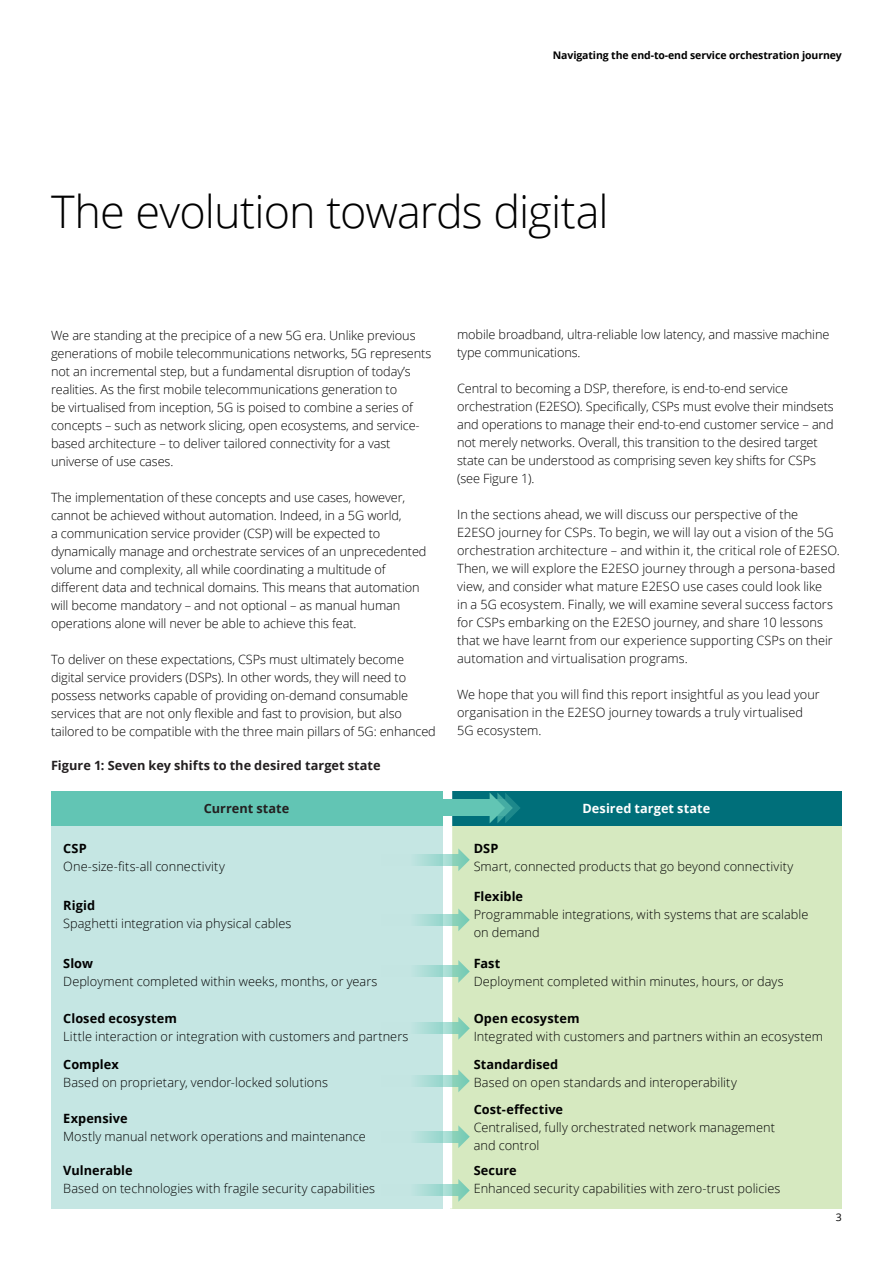
<style>
.page{position:relative;width:893px;height:1263px;background:#fff}
.page>*{position:absolute;margin:0;border:0;box-sizing:border-box;transform-origin:0 0}
.Story_heading_light__37_42pt{font:300 45px "Open Sans";letter-spacing:-.02em;color:#010101}
.Body_copy__8_5_12pt{font:300 12.75px/18px "Open Sans";letter-spacing:-.01em;color:#010101}
.Body_copy__8_5_12pt-2{font:700 12.75px "Open Sans";letter-spacing:.005em;color:#010101}
.Subhead_B__8_5_12pt{font:700 12.75px "Open Sans";letter-spacing:.005em;color:#010101}
.Image_caption__8_5_12pt{font:700 12.75px "Open Sans";letter-spacing:.005em;color:#231f20}
.Subhead_A__8_5_12pt{font:700 12.75px "Open Sans";letter-spacing:.005em;color:#fff}
.Subhead_A__8_5_12pt-2{font:700 12.75px "Open Sans";color:#231f20}
.t1{font:700 10.5px "Open Sans";letter-spacing:-.01em;color:#010101}
.t2{font:10.5px "Open Sans";color:#010101}
</style>
<div class="page">
<div style="left:51px;top:791px;width:391px;height:35px;background:#62c5b4"></div>
<div style="left:51px;top:826px;width:391px;height:382px;background:#c5e6e3"></div>
<div style="left:451px;top:791px;width:391px;height:35px;background:#006f7a"></div>
<div style="left:451px;top:826px;width:391px;height:382px;background:#d6e9c0"></div>
<hr style="left:449px;top:791px;width:3px;height:35px;background:#fff">
<hr style="left:449px;top:826px;width:3px;height:382px;background:#fff">
<div style="left:401px;top:800px;width:105px;height:16px;background:#62c5b4"></div>
<svg style="left:490px;top:793px;width:30px;height:30px"></svg>
<svg style="left:416px;top:854px;width:42px;height:12px"></svg>
<svg style="left:458px;top:848px;width:12px;height:23px"></svg>
<svg style="left:416px;top:914px;width:42px;height:12px"></svg>
<svg style="left:458px;top:908px;width:12px;height:23px"></svg>
<svg style="left:416px;top:965px;width:42px;height:12px"></svg>
<svg style="left:458px;top:960px;width:12px;height:23px"></svg>
<svg style="left:416px;top:1022px;width:42px;height:12px"></svg>
<svg style="left:458px;top:1017px;width:12px;height:23px"></svg>
<svg style="left:416px;top:1075px;width:42px;height:12px"></svg>
<svg style="left:458px;top:1069px;width:12px;height:23px"></svg>
<svg style="left:416px;top:1131px;width:42px;height:12px"></svg>
<svg style="left:458px;top:1125px;width:12px;height:23px"></svg>
<svg style="left:416px;top:1184px;width:42px;height:12px"></svg>
<svg style="left:458px;top:1179px;width:12px;height:23px"></svg>
<p class="t1" style="left:553px;top:48px;width:291px">Navigating the end-to-end service orchestration journey</p>
<p class="Story_heading_light__37_42pt" style="left:51px;top:181px;width:559px">The evolution towards digital</p>
<p class="Body_copy__8_5_12pt" style="left:51px;top:326px;width:382px">We are standing at the precipice of a new 5G era. Unlike previous generations of mobile telecommunications networks, 5G represents not an incremental step, but a fundamental disruption of today’s realities. As the first mobile telecommunications generation to<br>be virtualised from inception, 5G is poised to combine a series of concepts – such as network slicing, open ecosystems, and service&shy;based architecture – to deliver tailored connectivity for a vast universe of use cases.</p>
<p class="Body_copy__8_5_12pt" style="left:51px;top:488px;width:377px">The implementation of these concepts and use cases, however, cannot be achieved without automation. Indeed, in a 5G world,<br>a communication service provider (CSP) will be expected to dynamically manage and orchestrate services of an unprecedented volume and complexity, all while coordinating a multitude of different data and technical domains. This means that automation will become mandatory – and not optional – as manual human operations alone will never be able to achieve this feat.</p>
<p class="Body_copy__8_5_12pt" style="left:51px;top:650px;width:386px">To deliver on these expectations, CSPs must ultimately become digital service providers (DSPs). In other words, they will need to possess networks capable of providing on-demand consumable services that are not only flexible and fast to provision, but also tailored to be compatible with the three main pillars of 5G: enhanced</p>
<p class="Body_copy__8_5_12pt" style="left:457px;top:325px;width:374px">mobile broadband, ultra-reliable low latency, and massive machine type communications.</p>
<p class="Body_copy__8_5_12pt" style="left:457px;top:379px;width:378px">Central to becoming a DSP, therefore, is end-to-end service orchestration (E2ESO). Specifically, CSPs must evolve their mindsets and operations to manage their end-to-end customer service – and not merely networks. Overall, this transition to the desired target state can be understood as comprising seven key shifts for CSPs (see Figure 1).</p>
<p class="Body_copy__8_5_12pt" style="left:457px;top:505px;width:384px">In the sections ahead, we will discuss our perspective of the<br>E2ESO journey for CSPs. To begin, we will lay out a vision of the 5G orchestration architecture – and within it, the critical role of E2ESO.<br>Then, we will explore the E2ESO journey through a persona-based view, and consider what mature E2ESO use cases could look like<br>in a 5G ecosystem. Finally, we will examine several success factors for CSPs embarking on the E2ESO journey, and share 10 lessons that we have learnt from our experience supporting CSPs on their automation and virtualisation programs.</p>
<p class="Body_copy__8_5_12pt" style="left:457px;top:685px;width:364px">We hope that you will find this report insightful as you lead your organisation in the E2ESO journey towards a truly virtualised<br>5G ecosystem.</p>
<p class="Image_caption__8_5_12pt" style="left:51px;top:756px;width:331px">Figure 1: Seven key shifts to the desired target state</p>
<p class="Subhead_A__8_5_12pt-2" style="left:204px;top:800px;width:87px">Current state</p>
<p class="Subhead_A__8_5_12pt" style="left:582px;top:800px;width:129px">Desired target state</p>
<p class="Body_copy__8_5_12pt-2" style="left:474px;top:839px;width:26px">DSP</p>
<p class="Body_copy__8_5_12pt" style="left:474px;top:857px;width:321px">Smart, connected products that go beyond connectivity</p>
<p class="Body_copy__8_5_12pt-2" style="left:474px;top:888px;width:51px">Flexible</p>
<p class="Body_copy__8_5_12pt" style="left:474px;top:905px;width:336px">Programmable integrations, with systems that are scalable on demand</p>
<p class="Body_copy__8_5_12pt-2" style="left:474px;top:954px;width:28px">Fast</p>
<p class="Body_copy__8_5_12pt" style="left:474px;top:972px;width:311px">Deployment completed within minutes, hours, or days</p>
<p class="Body_copy__8_5_12pt-2" style="left:474px;top:1009px;width:107px">Open ecosystem</p>
<p class="Body_copy__8_5_12pt" style="left:474px;top:1027px;width:351px">Integrated with customers and partners within an ecosystem</p>
<p class="Body_copy__8_5_12pt-2" style="left:474px;top:1056px;width:86px">Standardised</p>
<p class="Body_copy__8_5_12pt" style="left:474px;top:1073px;width:265px">Based on open standards and interoperability</p>
<p class="Body_copy__8_5_12pt-2" style="left:474px;top:1100px;width:91px">Cost-effective</p>
<p class="Body_copy__8_5_12pt" style="left:474px;top:1118px;width:303px">Centralised, fully orchestrated network management and control</p>
<p class="Body_copy__8_5_12pt-2" style="left:474px;top:1161px;width:45px">Secure</p>
<p class="Body_copy__8_5_12pt" style="left:474px;top:1179px;width:308px">Enhanced security capabilities with zero-trust policies</p>
<p class="Subhead_B__8_5_12pt" style="left:63px;top:839px;width:25px">CSP</p>
<p class="Body_copy__8_5_12pt" style="left:63px;top:857px;width:163px">One-size-fits-all connectivity</p>
<p class="Subhead_B__8_5_12pt" style="left:63px;top:897px;width:33px">Rigid</p>
<p class="Body_copy__8_5_12pt" style="left:63px;top:914px;width:230px">Spaghetti integration via physical cables</p>
<p class="Subhead_B__8_5_12pt" style="left:63px;top:954px;width:31px">Slow</p>
<p class="Body_copy__8_5_12pt" style="left:63px;top:972px;width:316px">Deployment completed within weeks, months, or years</p>
<p class="Subhead_B__8_5_12pt" style="left:63px;top:1009px;width:115px">Closed ecosystem</p>
<p class="Body_copy__8_5_12pt" style="left:63px;top:1027px;width:347px">Little interaction or integration with customers and partners</p>
<p class="Subhead_B__8_5_12pt" style="left:63px;top:1056px;width:57px">Complex</p>
<p class="Body_copy__8_5_12pt" style="left:63px;top:1073px;width:266px">Based on proprietary, vendor-locked solutions</p>
<p class="Subhead_B__8_5_12pt" style="left:63px;top:1109px;width:66px">Expensive</p>
<p class="Body_copy__8_5_12pt" style="left:63px;top:1127px;width:304px">Mostly manual network operations and maintenance</p>
<p class="Subhead_B__8_5_12pt" style="left:63px;top:1161px;width:71px">Vulnerable</p>
<p class="Body_copy__8_5_12pt" style="left:63px;top:1179px;width:313px">Based on technologies with fragile security capabilities</p>
<p class="t2" style="left:836px;top:1210px;width:8px">3</p>
</div>
